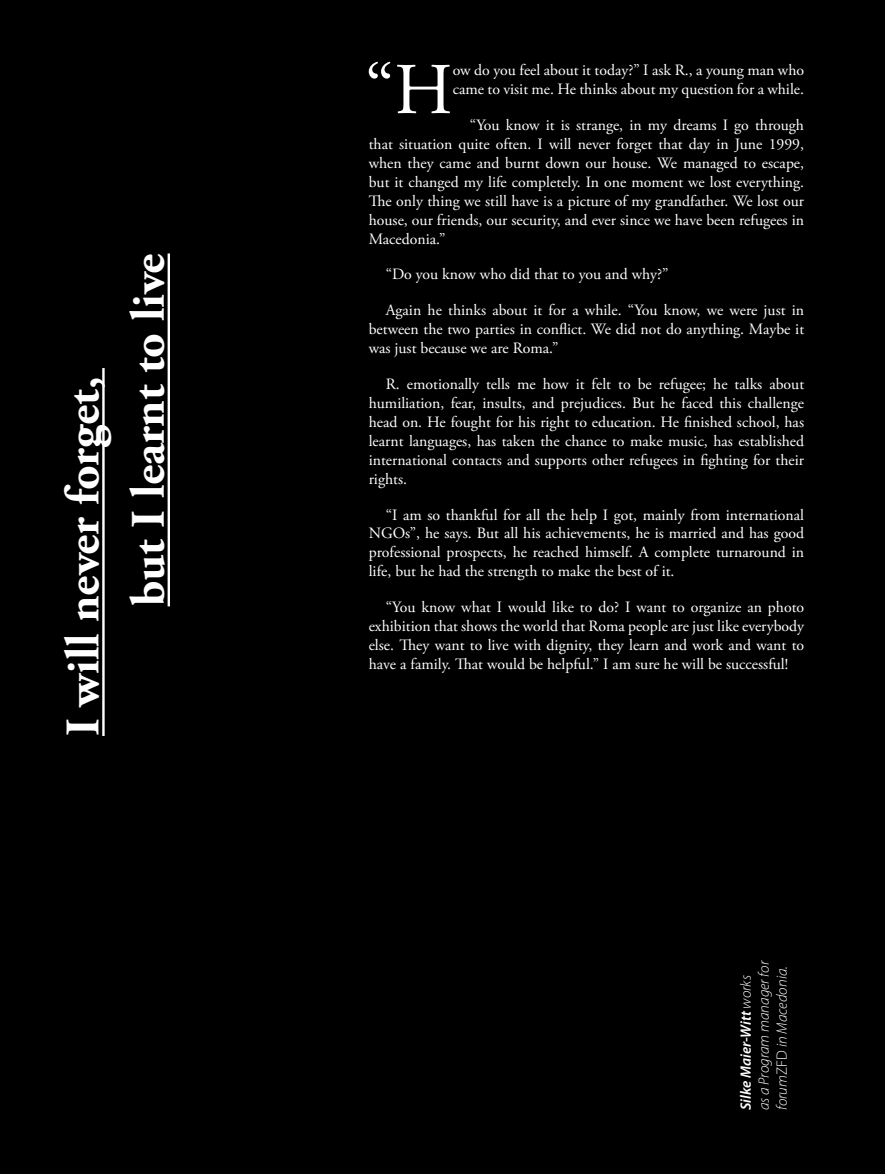
<style>
.page{position:relative;width:885px;height:1174px;background:#fff}
.page>*{position:absolute;margin:0;border:0;box-sizing:border-box;transform-origin:0 0}
.t1{font:72.75px "Adobe Garamond Pro";color:#fff}
.t2{font:700 48px/65.2px "Adobe Garamond Pro";color:#fff}
.t3{font:15.75px/18.9px "Adobe Garamond Pro";color:#fff;text-align:justify}
.t4{font:italic 300 15px/18px "Myriad Pro";color:#fff}
.s1{font-weight:600}
.s2{font-style:normal}
</style>
<div class="page">
<div style="left:0;top:0;width:884px;height:1174px;background:#000"></div>
<hr style="left:102px;top:368px;width:3px;height:368px;background:#fff">
<hr style="left:167px;top:253px;width:3px;height:353px;background:#fff">
<h2 class="t2" style="left:52px;top:606px;width:354px;text-indent:-130px;rotate:-90deg">I will never forget,<br>but I learnt to live</h2>
<h1 class="t1" style="left:364px;top:46px;width:90px">“H</h1>
<p class="t3" style="left:453px;top:61px;width:353px">ow do you feel about it today?” I ask R., a young man who came to visit me. He thinks about my question for a while.</p>
<p class="t3" style="left:368px;top:116px;width:437px;text-indent:101px">“You know it is strange, in my dreams I go through that situation quite often. I will never forget that day in June 1999, when they came and burnt down our house. We managed to escape, but it changed my life completely. In one moment we lost everything.<br>The only thing we still have is a picture of my grandfather. We lost our house, our friends, our security, and ever since we have been refugees in Macedonia.”</p>
<p class="t3" style="left:386px;top:265px;width:284px">“Do you know who did that to you and why?”</p>
<p class="t3" style="left:368px;top:301px;width:437px;text-indent:17px">Again he thinks about it for a while. “You know, we were just in between the two parties in conflict. We did not do anything. Maybe it was just because we are Roma.”</p>
<p class="t3" style="left:368px;top:375px;width:437px;text-indent:17px">R. emotionally tells me how it felt to be refugee; he talks about humiliation, fear, insults, and prejudices. But he faced this challenge head on. He fought for his right to education. He finished school, has learnt languages, has taken the chance to make music, has established international contacts and supports other refugees in fighting for their rights.</p>
<p class="t3" style="left:368px;top:505px;width:437px;text-indent:17px">“I am so thankful for all the help I got, mainly from international NGOs”, he says. But all his achievements, he is married and has good professional prospects, he reached himself. A complete turnaround in life, but he had the strength to make the best of it.</p>
<p class="t3" style="left:368px;top:598px;width:437px;text-indent:17px">“You know what I would like to do? I want to organize an photo exhibition that shows the world that Roma people are just like everybody else. They want to live with dignity, they learn and work and want to have a family. That would be helpful.” I am sure he will be successful!</p>
<p class="t4" style="left:736px;top:1110px;width:151px;rotate:-90deg"><span class="s1">Silke Maier-Witt</span> works as a Program manager for forum<span class="s2">ZFD</span> in Macedonia.</p>
</div>
